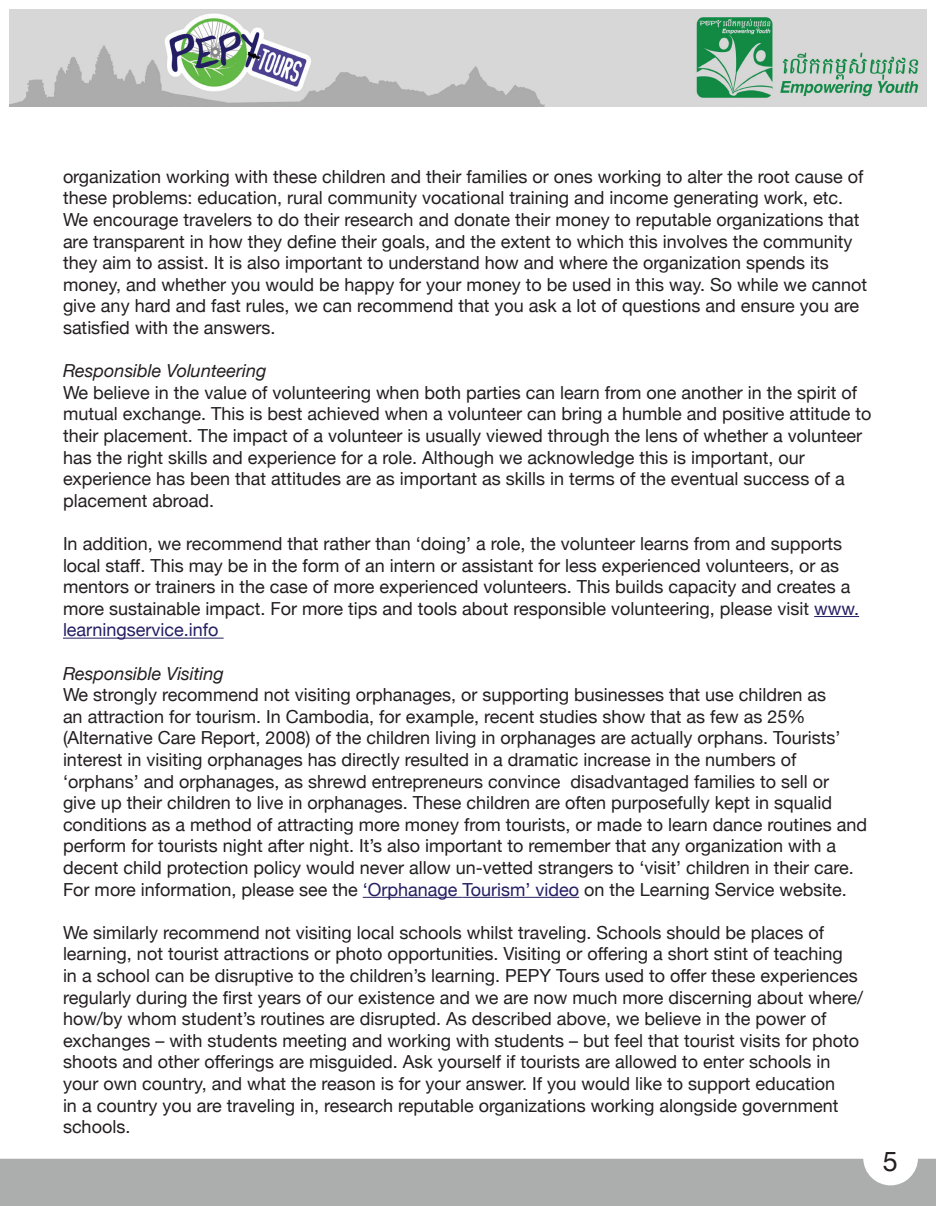
<style>
.page{position:relative;width:936px;height:1206px;background:#fff}
.page>*{position:absolute;margin:0;border:0;box-sizing:border-box;transform-origin:0 0}
.t1{font:27px "Helvetica Neue";color:#231f20}
.t2{font:18px/21.6px "Helvetica Neue";color:#231f20}
.t3{font:italic 18px "Helvetica Neue";color:#231f20}
.s1{color:#231e62}
</style>
<div class="page">
<img style="left:9px;top:9px;width:918px;height:97px">
<div style="left:0;top:1159px;width:936px;height:47px;background:#acadad"></div>
<hr style="left:814px;top:616px;width:45px;height:1px;background:#231e62">
<hr style="left:63px;top:638px;width:161px;height:1px;background:#231e62">
<hr style="left:363px;top:897px;width:99px;height:1px;background:#231e62">
<hr style="left:462px;top:897px;width:117px;height:1px;background:#231e62">
<div style="left:863px;top:1131px;width:55px;height:54px;background:#fff;border-radius:50%"></div>
<p class="t2" style="left:63px;top:167px;width:806px">organization working with these children and their families or ones working to alter the root cause of these problems: education, rural community vocational training and income generating work, etc.<br>We encourage travelers to do their research and donate their money to reputable organizations that are transparent in how they define their goals, and the extent to which this involves the community they aim to assist. It is also important to understand how and where the organization spends its money, and whether you would be happy for your money to be used in this way. So while we cannot give any hard and fast rules, we can recommend that you ask a lot of questions and ensure you are satisfied with the answers.</p>
<p class="t3" style="left:63px;top:358px;width:205px">Responsible Volunteering</p>
<p class="t2" style="left:63px;top:383px;width:810px">We believe in the value of volunteering when both parties can learn from one another in the spirit of mutual exchange. This is best achieved when a volunteer can bring a humble and positive attitude to their placement. The impact of a volunteer is usually viewed through the lens of whether a volunteer has the right skills and experience for a role. Although we acknowledge this is important, our experience has been that attitudes are as important as skills in terms of the eventual success of a placement abroad.</p>
<p class="t2" style="left:63px;top:534px;width:798px">In addition, we recommend that rather than ‘doing’ a role, the volunteer learns from and supports local staff. This may be in the form of an intern or assistant for less experienced volunteers, or as mentors or trainers in the case of more experienced volunteers. This builds capacity and creates a more sustainable impact. For more tips and tools about responsible volunteering, please visit <span class="s1">www. learningservice.info</span></p>
<p class="t3" style="left:63px;top:660px;width:162px">Responsible Visiting</p>
<p class="t2" style="left:63px;top:685px;width:806px">We strongly recommend not visiting orphanages, or supporting businesses that use children as<br>an attraction for tourism. In Cambodia, for example, recent studies show that as few as 25% (Alternative Care Report, 2008) of the children living in orphanages are actually orphans. Tourists’ interest in visiting orphanages has directly resulted in a dramatic increase in the numbers of ‘orphans’ and orphanages, as shrewd entrepreneurs convince disadvantaged families to sell or<br>give up their children to live in orphanages. These children are often purposefully kept in squalid conditions as a method of attracting more money from tourists, or made to learn dance routines and perform for tourists night after night. It’s also important to remember that any organization with a decent child protection policy would never allow un-vetted strangers to ‘visit’ children in their care.<br>For more information, please see the <span class="s1">‘Orphanage Tourism’ video</span> on the Learning Service website.</p>
<p class="t2" style="left:63px;top:923px;width:802px">We similarly recommend not visiting local schools whilst traveling. Schools should be places of learning, not tourist attractions or photo opportunities. Visiting or offering a short stint of teaching<br>in a school can be disruptive to the children’s learning. PEPY Tours used to offer these experiences regularly during the first years of our existence and we are now much more discerning about where/ how/by whom student’s routines are disrupted. As described above, we believe in the power of exchanges – with students meeting and working with students – but feel that tourist visits for photo shoots and other offerings are misguided. Ask yourself if tourists are allowed to enter schools in your own country, and what the reason is for your answer. If you would like to support education<br>in a country you are traveling in, research reputable organizations working alongside government schools.</p>
<h1 class="t1" style="left:883px;top:1141px;width:17px">5</h1>
</div>
